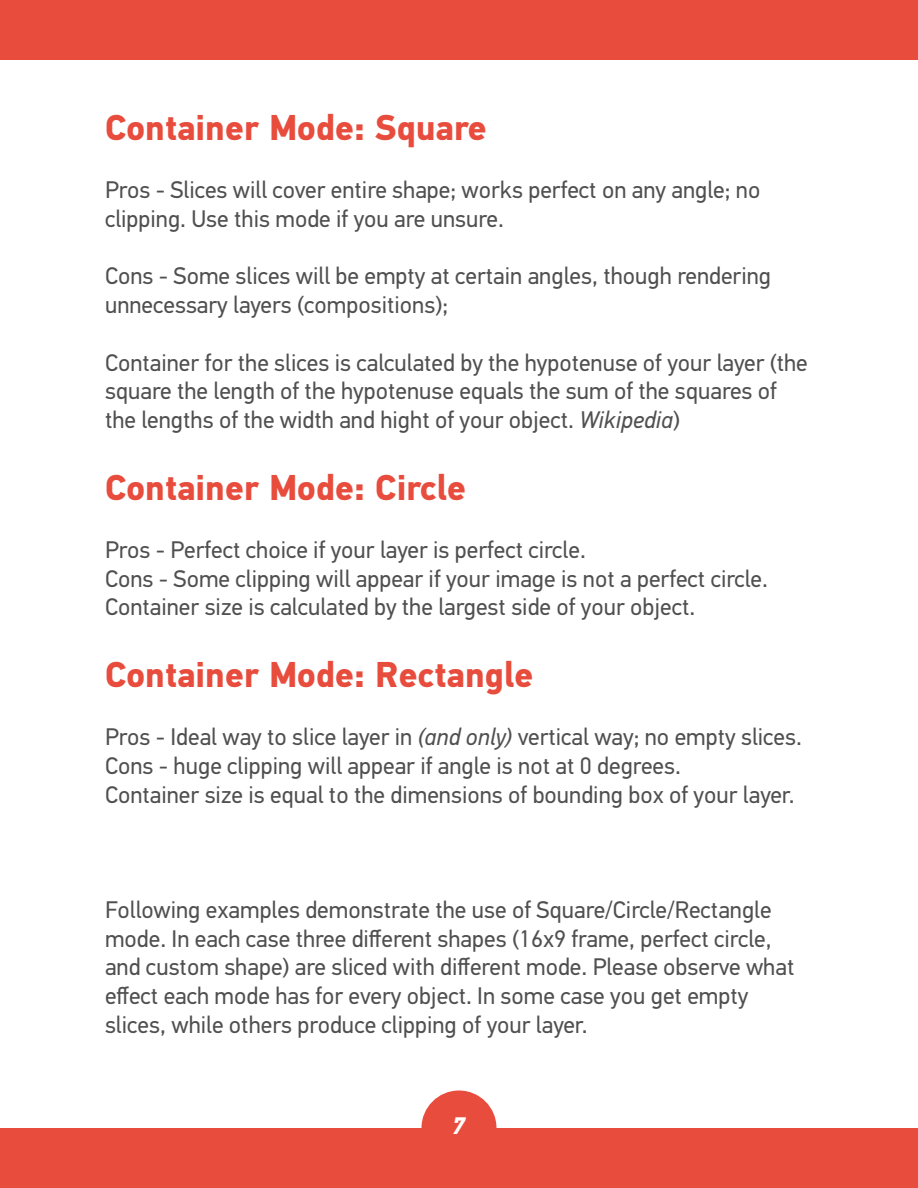
<style>
.page{position:relative;width:918px;height:1188px;background:#fff}
.page>*{position:absolute;margin:0;border:0;box-sizing:border-box;transform-origin:0 0}
.t1{font:700 36px "PF Din Text Pro";color:#e74c3c}
.t2{font:24px/28.8px "PF Din Text Pro";color:#505050}
.t3{font:italic 700 24px "PF Din Text Pro";color:#fff}
.s1{font-style:italic}
</style>
<div class="page">
<div style="left:0;top:0;width:918px;height:60px;background:#e74c3c"></div>
<div style="left:0;top:1128px;width:918px;height:60px;background:#e74c3c"></div>
<div style="left:422px;top:1090px;width:74px;height:76px;background:#e74c3c;border-radius:50%"></div>
<h1 class="t1" style="left:105px;top:106px;width:384px">Container Mode: Square</h1>
<p class="t2" style="left:105px;top:175px;width:657px">Pros - Slices will cover entire shape; works perfect on any angle; no clipping. Use this mode if you are unsure.</p>
<p class="t2" style="left:105px;top:262px;width:668px">Cons - Some slices will be empty at certain angles, though rendering unnecessary layers (compositions);</p>
<p class="t2" style="left:105px;top:348px;width:704px">Container for the slices is calculated by the hypotenuse of your layer (the square the length of the hypotenuse equals the sum of the squares of the lengths of the width and hight of your object. <span class="s1">Wikipedia</span>)</p>
<h1 class="t1" style="left:105px;top:466px;width:363px">Container Mode: Circle</h1>
<p class="t2" style="left:105px;top:535px;width:665px">Pros - Perfect choice if your layer is perfect circle.<br>Cons - Some clipping will appear if your image is not a perfect circle.<br>Container size is calculated by the largest side of your object.</p>
<h1 class="t1" style="left:105px;top:653px;width:430px">Container Mode: Rectangle</h1>
<p class="t2" style="left:105px;top:723px;width:698px">Pros - Ideal way to slice layer in <span class="s1">(and only)</span> vertical way; no empty slices.<br>Cons - huge clipping will appear if angle is not at 0 degrees.<br>Container size is equal to the dimensions of bounding box of your layer.</p>
<p class="t2" style="left:105px;top:895px;width:691px">Following examples demonstrate the use of Square/Circle/Rectangle mode. In each case three different shapes (16x9 frame, perfect circle, and custom shape) are sliced with different mode. Please observe what effect each mode has for every object. In some case you get empty slices, while others produce clipping of your layer.</p>
<p class="t3" style="left:453px;top:1111px;width:15px">7</p>
</div>
